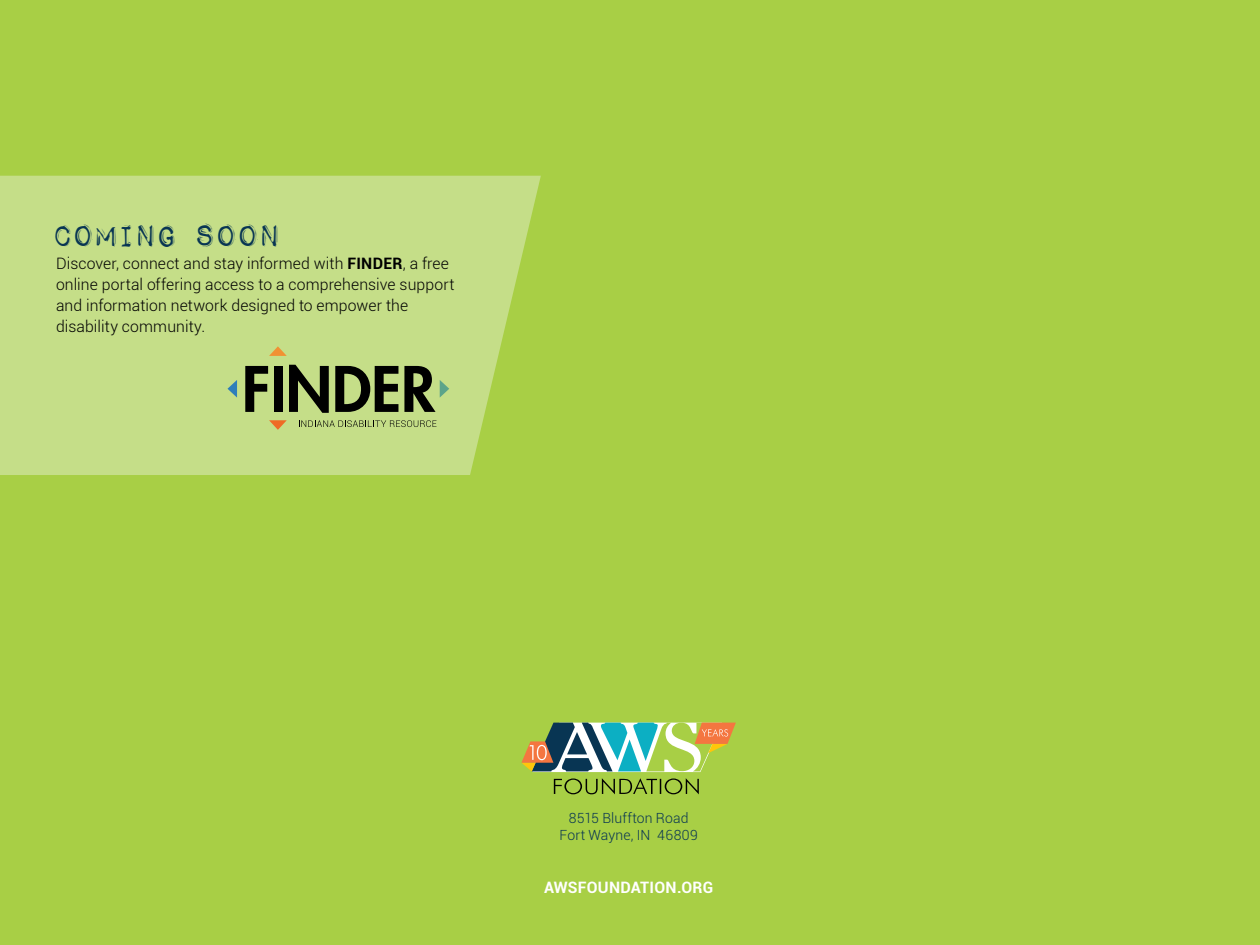
<style>
.page{position:relative;width:1260px;height:945px;background:#a8cf45}
.page>*{position:absolute;margin:0;border:0;box-sizing:border-box;transform-origin:0 0}
.t1{font:40.25px "Impact Label Reversed";letter-spacing:-.065em;color:#083553}
.t2{font:300 15.75px/21px "Roboto";letter-spacing:.005em;color:#000}
.t3{font:700 15.75px "Roboto";letter-spacing:.015em;color:#fff}
.t4{font:300 14px/16.8px "Roboto";letter-spacing:.01em;color:#083553;text-align:center}
.s1{font-weight:700}
</style>
<div class="page">
<svg style="left:0;top:176px;width:541px;height:299px;background:#c2dc83"></svg>
<div style="left:274px;top:366px;width:8px;height:46px;background:#000"></div>
<svg style="left:245px;top:366px;width:23px;height:46px"></svg>
<svg style="left:269px;top:346px;width:18px;height:10px"></svg>
<svg style="left:269px;top:420px;width:18px;height:10px"></svg>
<svg style="left:289px;top:365px;width:160px;height:48px;background:#637045"></svg>
<svg style="left:228px;top:380px;width:9px;height:18px"></svg>
<svg style="left:299px;top:420px;width:138px;height:7px"></svg>
<svg style="left:521px;top:722px;width:215px;height:72px"></svg>
<p class="t1" style="left:51px;top:216px;width:232px">COMING SOON</p>
<p class="t2" style="left:56px;top:253px;width:400px">Discover, connect and stay informed with <span class="s1">FINDER</span>, a free online portal offering access to a comprehensive support and information network designed to empower the disability community.</p>
<p class="t4" style="left:560px;top:810px;width:140px">8515 Bluffton Road<br>Fort Wayne, IN 46809</p>
<p class="t3" style="left:544px;top:876px;width:171px">AWSFOUNDATION.ORG</p>
</div>
